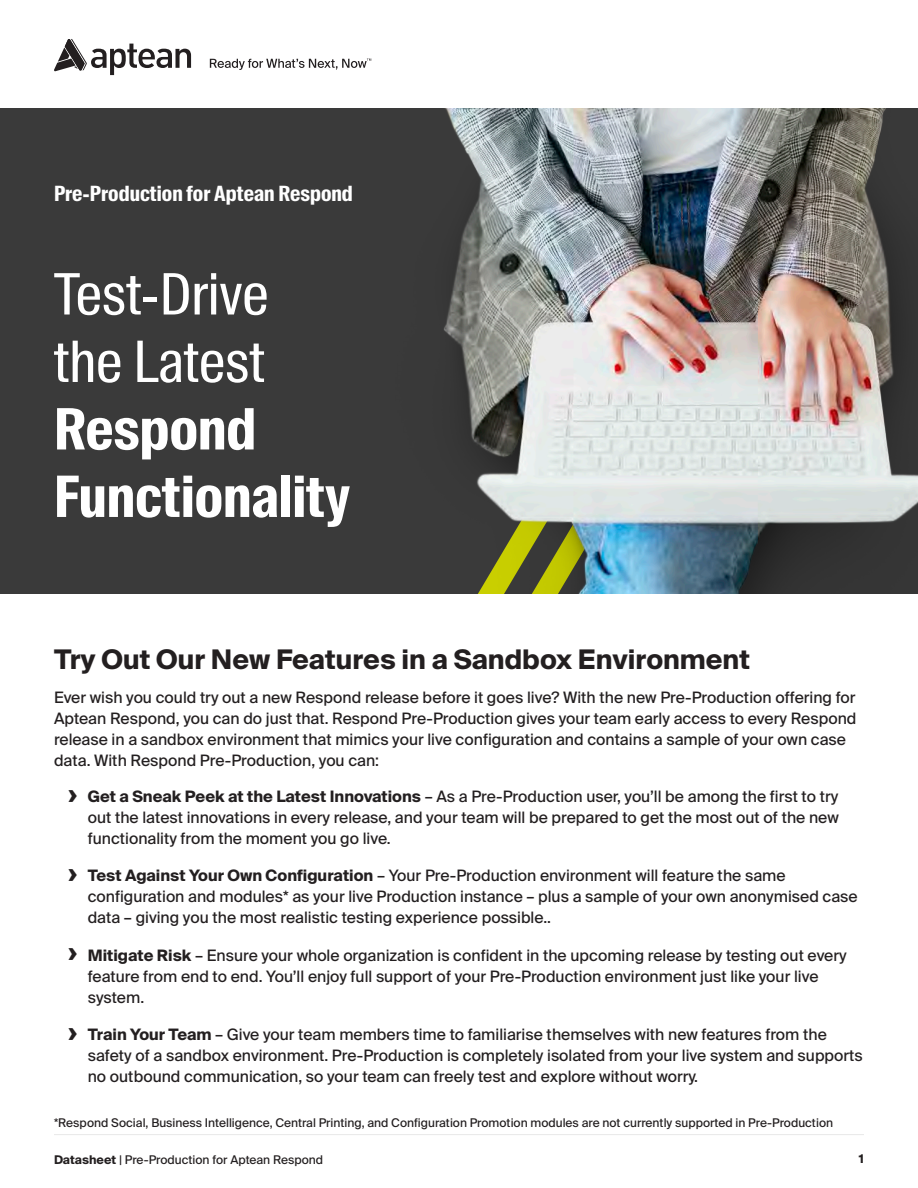
<style>
.page{position:relative;width:918px;height:1188px;background:#fff}
.page>*{position:absolute;margin:0;border:0;box-sizing:border-box;transform-origin:0 0}
.t1{font:700 57px/67.5px "Suisse Intl Cond";color:#fff}
.t2{font:57px/67.5px "Suisse Intl Cond";color:#fff}
.t3{font:700 27px "Suisse Intl";color:#231f20}
.t4{font:700 21px "Suisse Intl Cond";color:#fff}
.t5{font:15.75px/21px "Suisse Intl";color:#231f20}
.t6{font:12px "Suisse Intl";color:#231f20}
.t7{font:700 12px "Suisse Intl";color:#231f20}
.s1{font-weight:700;font-size:25.5px}
.s2{font-weight:700}
</style>
<div class="page">
<div style="left:0;top:108px;width:918px;height:486px;background:#3a3a3a"></div>
<svg style="left:54px;top:39px;width:137px;height:36px"></svg>
<svg style="left:210px;top:58px;width:161px;height:12px"></svg>
<hr style="left:54px;top:1134px;width:810px;height:1px;background:#eaeaea">
<img style="left:444px;top:108px;width:474px;height:485px">
<h3 class="t4" style="left:54px;top:182px;width:300px">Pre-Production for Aptean Respond</h3>
<h1 class="t2" style="left:54px;top:261px;width:216px">Test-Drive the Latest</h1>
<h1 class="t1" style="left:54px;top:396px;width:297px">Respond<br>Functionality</h1>
<h2 class="t3" style="left:54px;top:644px;width:698px">Try Out Our New Features in a Sandbox Environment</h2>
<p class="t5" style="left:54px;top:687px;width:804px">Ever wish you could try out a new Respond release before it goes live? With the new Pre-Production offering for Aptean Respond, you can do just that. Respond Pre-Production gives your team early access to every Respond release in a sandbox environment that mimics your live configuration and contains a sample of your own case data. With Respond Pre-Production, you can:</p>
<p class="t5" style="left:88px;top:786px;width:753px;text-align:justify;text-indent:-20px"><span class="s1">›</span> <span class="s2">Get a Sneak Peek at the Latest Innovations</span> – As a Pre-Production user, you’ll be among the first to try out the latest innovations in every release, and your team will be prepared to get the most out of the new functionality from the moment you go live.</p>
<p class="t5" style="left:88px;top:865px;width:772px;text-indent:-20px"><span class="s1">›</span> <span class="s2">Test Against Your Own Configuration</span> – Your Pre-Production environment will feature the same configuration and modules* as your live Production instance – plus a sample of your own anonymised case data – giving you the most realistic testing experience possible..</p>
<p class="t5" style="left:88px;top:945px;width:760px;text-indent:-20px"><span class="s1">›</span> <span class="s2">Mitigate Risk</span> – Ensure your whole organization is confident in the upcoming release by testing out every feature from end to end. You’ll enjoy full support of your Pre-Production environment just like your live system.</p>
<p class="t5" style="left:88px;top:1024px;width:777px;text-indent:-20px"><span class="s1">›</span> <span class="s2">Train Your Team</span> – Give your team members time to familiarise themselves with new features from the safety of a sandbox environment. Pre-Production is completely isolated from your live system and supports no outbound communication, so your team can freely test and explore without worry.</p>
<p class="t6" style="left:54px;top:1115px;width:781px">*Respond Social, Business Intelligence, Central Printing, and Configuration Promotion modules are not currently supported in Pre-Production</p>
<p class="t6" style="left:54px;top:1153px;width:271px"><span class="s2">Datasheet</span> | Pre-Production for Aptean Respond</p>
<p class="t7" style="left:859px;top:1152px;width:7px">1</p>
</div>
